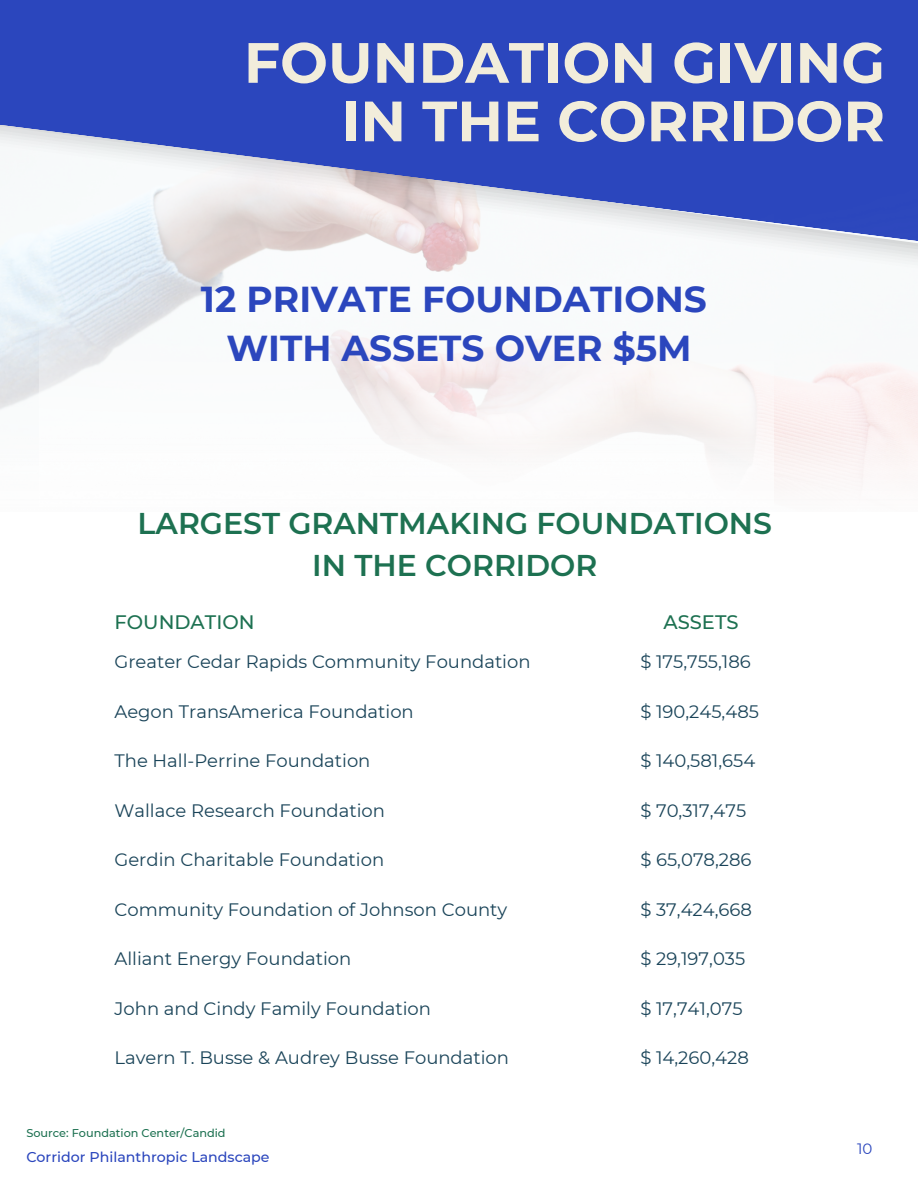
<style>
.page{position:relative;width:918px;height:1188px;background:#fff}
.page>*{position:absolute;margin:0;border:0;box-sizing:border-box;transform-origin:0 0}
.t1{font:700 56.7px/58.5px "Montserrat";color:#f2eddb;text-align:right}
.t2{font:700 36px "Montserrat";color:#2b46bd}
.t3{font:600 30px "Montserrat";color:#1d7151}
.t4{font:500 19.5px "Montserrat";color:#1d7151}
.t5{font:18px "Montserrat";color:#1a4459}
.t6{font:15px "Montserrat";color:#2b46bd}
.t7{font:500 14.25px "Montserrat";color:#2b46bd}
.t8{font:500 11.25px "Montserrat";color:#1d7151}
</style>
<div class="page">
<svg style="left:0;top:0;width:918px;height:187px;background:#3c54c1"></svg>
<img style="left:0;top:187px;width:918px;height:250px">
<p class="t1" style="left:244px;top:33px;width:643px">FOUNDATION GIVING<br>IN THE CORRIDOR</p>
<p class="t2" style="left:201px;top:277px;width:507px">12 PRIVATE FOUNDATIONS</p>
<p class="t2" style="left:226px;top:327px;width:467px">WITH ASSETS OVER $5M</p>
<p class="t3" style="left:138px;top:505px;width:636px">LARGEST GRANTMAKING FOUNDATIONS</p>
<p class="t3" style="left:312px;top:547px;width:287px">IN THE CORRIDOR</p>
<p class="t4" style="left:115px;top:610px;width:142px">FOUNDATION</p>
<p class="t4" style="left:664px;top:610px;width:77px">ASSETS</p>
<p class="t5" style="left:115px;top:651px;width:418px">Greater Cedar Rapids Community Foundation</p>
<p class="t5" style="left:115px;top:700px;width:301px">Aegon TransAmerica Foundation</p>
<p class="t5" style="left:115px;top:750px;width:257px">The Hall-Perrine Foundation</p>
<p class="t5" style="left:115px;top:799px;width:272px">Wallace Research Foundation</p>
<p class="t5" style="left:115px;top:849px;width:271px">Gerdin Charitable Foundation</p>
<p class="t5" style="left:115px;top:898px;width:394px">Community Foundation of Johnson County</p>
<p class="t5" style="left:115px;top:948px;width:238px">Alliant Energy Foundation</p>
<p class="t5" style="left:115px;top:997px;width:318px">John and Cindy Family Foundation</p>
<p class="t5" style="left:115px;top:1047px;width:396px">Lavern T. Busse &amp; Audrey Busse Foundation</p>
<p class="t5" style="left:640px;top:651px;width:112px">$ 175,755,186</p>
<p class="t5" style="left:640px;top:700px;width:120px">$ 190,245,485</p>
<p class="t5" style="left:640px;top:750px;width:116px">$ 140,581,654</p>
<p class="t5" style="left:640px;top:799px;width:107px">$ 70,317,475</p>
<p class="t5" style="left:640px;top:849px;width:113px">$ 65,078,286</p>
<p class="t5" style="left:640px;top:898px;width:113px">$ 37,424,668</p>
<p class="t5" style="left:640px;top:948px;width:106px">$ 29,197,035</p>
<p class="t5" style="left:640px;top:997px;width:104px">$ 17,741,075</p>
<p class="t5" style="left:640px;top:1047px;width:110px">$ 14,260,428</p>
<p class="t8" style="left:26px;top:1126px;width:201px">Source: Foundation Center/Candid</p>
<p class="t7" style="left:26px;top:1148px;width:245px">Corridor Philanthropic Landscape</p>
<p class="t6" style="left:857px;top:1140px;width:17px">10</p>
</div>
